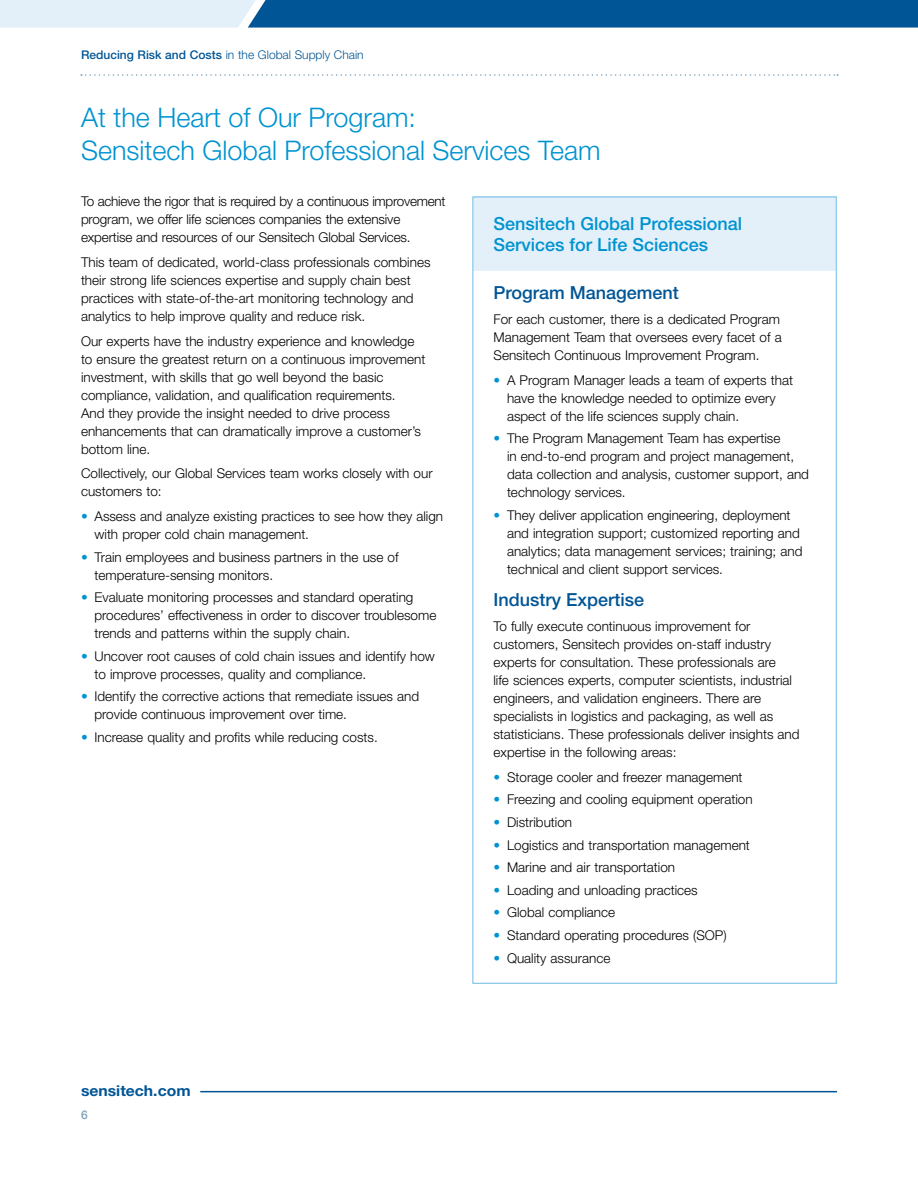
<style>
.page{position:relative;width:918px;height:1188px;background:#fff}
.page>*{position:absolute;margin:0;border:0;box-sizing:border-box;transform-origin:0 0}
.t1{font:300 27px/33px "Helvetica Neue LT Std";color:#0093d0}
.t2{font:500 18px/21px "Helvetica Neue LT Std";color:#0093d0}
.t3{font:500 18px "Helvetica Neue LT Std";color:#005596}
.t4{font:700 15px "Helvetica Neue LT Std";color:#005596;scale:1.05 1}
.t5{font:300 13.5px/18px "Helvetica Neue LT Std";color:#000}
.t6{font:300 12px "Helvetica Neue LT Std";color:#005596}
.t7{font:500 12px "Helvetica Neue LT Std";color:#80a1b6}
.s1{font-weight:500}
.s2{color:#0093d0}
</style>
<div class="page">
<svg style="left:0;top:0;width:918px;height:28px;background:#4382b3"></svg>
<hr style="left:200px;top:1091px;width:637px;height:1px;background:#005596">
<svg style="left:81px;top:74px;width:757px;height:2px"></svg>
<div style="left:473px;top:196px;width:363px;height:75px;background:#e4f0f9"></div>
<p class="t6" style="left:81px;top:47px;width:284px"><span class="s1">Reducing Risk and Costs</span> in the Global Supply Chain</p>
<h1 class="t1" style="left:81px;top:101px;width:521px">At the Heart of Our Program:<br>Sensitech Global Professional Services Team</h1>
<p class="t5" style="left:81px;top:192px;width:366px">To achieve the rigor that is required by a continuous improvement program, we offer life sciences companies the extensive expertise and resources of our Sensitech Global Services.</p>
<p class="t5" style="left:81px;top:253px;width:351px">This team of dedicated, world-class professionals combines their strong life sciences expertise and supply chain best practices with state-of-the-art monitoring technology and analytics to help improve quality and reduce risk.</p>
<p class="t5" style="left:81px;top:332px;width:346px">Our experts have the industry experience and knowledge to ensure the greatest return on a continuous improvement investment, with skills that go well beyond the basic compliance, validation, and qualification requirements.<br>And they provide the insight needed to drive process enhancements that can dramatically improve a customer’s bottom line.</p>
<p class="t5" style="left:81px;top:464px;width:353px">Collectively, our Global Services team works closely with our customers to:</p>
<p class="t5" style="left:94px;top:507px;width:350px;text-indent:-14px"><span class="s2">•</span> Assess and analyze existing practices to see how they align with proper cold chain management.</p>
<p class="t5" style="left:94px;top:548px;width:306px;text-indent:-14px"><span class="s2">•</span> Train employees and business partners in the use of temperature-sensing monitors.</p>
<p class="t5" style="left:94px;top:588px;width:343px;text-indent:-14px"><span class="s2">•</span> Evaluate monitoring processes and standard operating procedures’ effectiveness in order to discover troublesome trends and patterns within the supply chain.</p>
<p class="t5" style="left:94px;top:647px;width:342px;text-indent:-14px"><span class="s2">•</span> Uncover root causes of cold chain issues and identify how to improve processes, quality and compliance.</p>
<p class="t5" style="left:94px;top:687px;width:326px;text-indent:-14px"><span class="s2">•</span> Identify the corrective actions that remediate issues and provide continuous improvement over time.</p>
<p class="t5" style="left:81px;top:728px;width:298px"><span class="s2">•</span> Increase quality and profits while reducing costs.</p>
<p class="t4" style="left:81px;top:1081px;width:106px">sensitech.com</p>
<p class="t7" style="left:81px;top:1107px;width:8px">6</p>
<h2 class="t2" style="left:494px;top:213px;width:250px">Sensitech Global Professional<br>Services for Life Sciences</h2>
<h2 class="t3" style="left:494px;top:282px;width:187px">Program Management</h2>
<p class="t5" style="left:494px;top:310px;width:290px">For each customer, there is a dedicated Program<br>Management Team that oversees every facet of a<br>Sensitech Continuous Improvement Program.</p>
<p class="t5" style="left:507px;top:371px;width:288px;text-indent:-14px"><span class="s2">•</span> A Program Manager leads a team of experts that have the knowledge needed to optimize every aspect of the life sciences supply chain.</p>
<p class="t5" style="left:507px;top:429px;width:304px;text-indent:-14px"><span class="s2">•</span> The Program Management Team has expertise<br>in end-to-end program and project management, data collection and analysis, customer support, and technology services.</p>
<p class="t5" style="left:507px;top:506px;width:297px;text-indent:-14px"><span class="s2">•</span> They deliver application engineering, deployment and integration support; customized reporting and analytics; data management services; training; and technical and client support services.</p>
<h2 class="t3" style="left:494px;top:589px;width:152px">Industry Expertise</h2>
<p class="t5" style="left:494px;top:617px;width:308px">To fully execute continuous improvement for customers, Sensitech provides on-staff industry experts for consultation. These professionals are<br>life sciences experts, computer scientists, industrial engineers, and validation engineers. There are specialists in logistics and packaging, as well as statisticians. These professionals deliver insights and expertise in the following areas:</p>
<p class="t5" style="left:494px;top:768px;width:251px"><span class="s2">•</span> Storage cooler and freezer management</p>
<p class="t5" style="left:494px;top:790px;width:261px"><span class="s2">•</span> Freezing and cooling equipment operation</p>
<p class="t5" style="left:494px;top:813px;width:80px"><span class="s2">•</span> Distribution</p>
<p class="t5" style="left:494px;top:836px;width:258px"><span class="s2">•</span> Logistics and transportation management</p>
<p class="t5" style="left:494px;top:858px;width:183px"><span class="s2">•</span> Marine and air transportation</p>
<p class="t5" style="left:494px;top:881px;width:206px"><span class="s2">•</span> Loading and unloading practices</p>
<p class="t5" style="left:494px;top:903px;width:123px"><span class="s2">•</span> Global compliance</p>
<p class="t5" style="left:494px;top:926px;width:235px"><span class="s2">•</span> Standard operating procedures (SOP)</p>
<p class="t5" style="left:494px;top:948px;width:118px"><span class="s2">•</span> Quality assurance</p>
</div>
